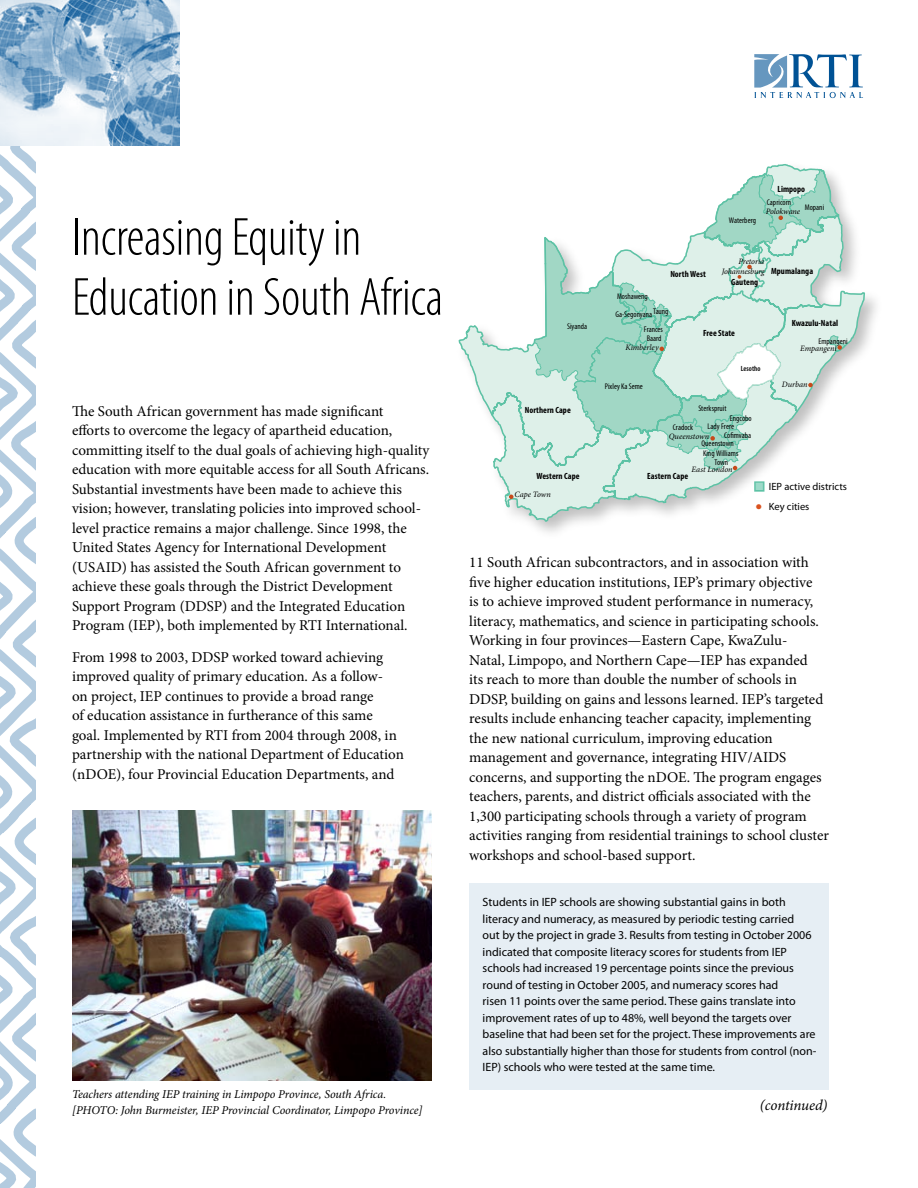
<style>
.page{position:relative;width:918px;height:1188px;background:#fff}
.page>*{position:absolute;margin:0;border:0;box-sizing:border-box;transform-origin:0 0}
.t1{font:300 condensed 54px/60px "Myriad Pro";letter-spacing:-.005em;color:#000}
.t2{font:15px/19.5px "Minion Pro";color:#000}
.t3{font:italic 15px "Minion Pro";letter-spacing:-.01em;color:#000}
.t4{font:12px/16.5px "Myriad Pro";color:#000}
.t5{font:italic 12px/16.5px "Minion Pro";letter-spacing:-.01em;color:#000}
.t6{font:10.5px "Myriad Pro";color:#000}
.t7{font:700 condensed 9px "Myriad Pro";letter-spacing:.005em;color:#000}
.t8{font:condensed 8.25px/9px "Myriad Pro";letter-spacing:.005em;color:#000;text-align:center}
.t9{font:italic 8.25px "Minion Pro";letter-spacing:-.01em;color:#000}
.t10{font:600 condensed 7.5px "Myriad Pro";letter-spacing:.005em;color:#000}
.s1{color:#9edac9}
.s2{font-size:24px;color:#da521f}
</style>
<div class="page">
<svg style="left:0;top:146px;width:36px;height:1042px"></svg>
<svg style="left:754px;top:54px;width:109px;height:44px"></svg>
<img style="left:0;top:0;width:180px;height:146px">
<svg style="left:459px;top:164px;width:406px;height:358px"></svg>
<svg style="left:509px;top:495px;width:4px;height:4px"></svg>
<svg style="left:533px;top:169px;width:313px;height:302px"></svg>
<img style="left:72px;top:810px;width:360px;height:271px">
<div style="left:469px;top:884px;width:360px;height:206px;background:#e6eef4"></div>
<div style="left:754px;top:481px;width:10px;height:11px;border:3px solid #5dc2a5"></div>
<h1 class="t1" style="left:72px;top:207px;width:373px">Increasing Equity in<br>Education in South Africa</h1>
<p class="t2" style="left:72px;top:401px;width:359px">The South African government has made significant<br>efforts to overcome the legacy of apartheid education, committing itself to the dual goals of achieving high-quality education with more equitable access for all South Africans.<br>Substantial investments have been made to achieve this vision; however, translating policies into improved school&shy;level practice remains a major challenge. Since 1998, the United States Agency for International Development (USAID) has assisted the South African government to achieve these goals through the District Development Support Program (DDSP) and the Integrated Education Program (IEP), both implemented by RTI International.</p>
<p class="t2" style="left:72px;top:647px;width:333px">From 1998 to 2003, DDSP worked toward achieving improved quality of primary education. As a follow-<br>on project, IEP continues to provide a broad range<br>of education assistance in furtherance of this same goal. Implemented by RTI from 2004 through 2008, in partnership with the national Department of Education (nDOE), four Provincial Education Departments, and</p>
<p class="t5" style="left:72px;top:1086px;width:352px">Teachers attending IEP training in Limpopo Province, South Africa. [PHOTO: John Burmeister, IEP Provincial Coordinator, Limpopo Province]</p>
<p class="t7" style="left:778px;top:183px;width:29px">Limpopo</p>
<p class="t8" style="left:729px;top:216px;width:29px">Waterberg</p>
<p class="t8" style="left:767px;top:198px;width:26px">Capricorn</p>
<p class="t8" style="left:805px;top:203px;width:21px">Mopani</p>
<p class="t9" style="left:766px;top:206px;width:36px">Polokwane</p>
<p class="t9" style="left:738px;top:255px;width:27px">Pretoria</p>
<p class="t7" style="left:670px;top:268px;width:37px">North West</p>
<p class="t7" style="left:771px;top:266px;width:44px">Mpumalanga</p>
<p class="t7" style="left:731px;top:277px;width:28px">Gauteng</p>
<p class="t7" style="left:792px;top:317px;width:48px">Kwazulu-Natal</p>
<p class="t7" style="left:703px;top:328px;width:33px">Free State</p>
<p class="t9" style="left:722px;top:266px;width:45px">Johannesburg</p>
<p class="t8" style="left:616px;top:288px;width:38px;line-height:17.9px;text-align:left">Moshaweng<br>Ga-Segonyana</p>
<p class="t8" style="left:653px;top:306px;width:17px">Taung</p>
<p class="t8" style="left:567px;top:322px;width:22px">Siyanda</p>
<p class="t8" style="left:644px;top:325px;width:20px">Frances<br>Baard</p>
<p class="t8" style="left:819px;top:336px;width:31px">Empangeni</p>
<p class="t9" style="left:625px;top:342px;width:35px">Kimberley</p>
<p class="t9" style="left:800px;top:342px;width:38px">Empangeni</p>
<p class="t7" style="left:525px;top:405px;width:48px">Northern Cape</p>
<p class="t7" style="left:537px;top:471px;width:45px">Western Cape</p>
<p class="t9" style="left:514px;top:489px;width:38px">Cape Town</p>
<p class="t8" style="left:605px;top:382px;width:40px">Pixley Ka Seme</p>
<p class="t10" style="left:741px;top:364px;width:21px">Lesotho</p>
<p class="t9" style="left:782px;top:379px;width:27px">Durban</p>
<p class="t8" style="left:698px;top:404px;width:30px">Sterkspruit</p>
<p class="t8" style="left:724px;top:409px;width:29px;line-height:17.4px;text-align:right">Engcobo<br>Cofimvaba</p>
<p class="t8" style="left:707px;top:422px;width:28px">Lady Frere</p>
<p class="t8" style="left:673px;top:422px;width:22px">Cradock</p>
<p class="t9" style="left:669px;top:431px;width:42px">Queenstown</p>
<p class="t9" style="left:692px;top:463px;width:43px">East London</p>
<p class="t8" style="left:702px;top:438px;width:34px">Queenstown</p>
<p class="t8" style="left:703px;top:449px;width:37px">King Williams<br>Town</p>
<p class="t7" style="left:647px;top:471px;width:42px">Eastern Cape</p>
<p class="t6" style="left:755px;top:480px;width:93px"><span class="s1">■</span> IEP active districts</p>
<p class="t6" style="left:755px;top:500px;width:56px"><span class="s2">•</span> Key cities</p>
<p class="t2" style="left:469px;top:553px;width:361px">11 South African subcontractors, and in association with five higher education institutions, IEP’s primary objective<br>is to achieve improved student performance in numeracy, literacy, mathematics, and science in participating schools.<br>Working in four provinces—Eastern Cape, KwaZulu-<br>Natal, Limpopo, and Northern Cape—IEP has expanded<br>its reach to more than double the number of schools in DDSP, building on gains and lessons learned. IEP’s targeted results include enhancing teacher capacity, implementing the new national curriculum, improving education management and governance, integrating HIV/AIDS concerns, and supporting the nDOE. The program engages teachers, parents, and district officials associated with the 1,300 participating schools through a variety of program activities ranging from residential trainings to school cluster workshops and school-based support.</p>
<p class="t4" style="left:483px;top:894px;width:335px">Students in IEP schools are showing substantial gains in both literacy and numeracy, as measured by periodic testing carried<br>out by the project in grade 3. Results from testing in October 2006 indicated that composite literacy scores for students from IEP schools had increased 19 percentage points since the previous round of testing in October 2005, and numeracy scores had<br>risen 11 points over the same period. These gains translate into improvement rates of up to 48%, well beyond the targets over baseline that had been set for the project. These improvements are also substantially higher than those for students from control (non-IEP) schools who were tested at the same time.</p>
<p class="t3" style="left:760px;top:1095px;width:69px">(continued)</p>
</div>
